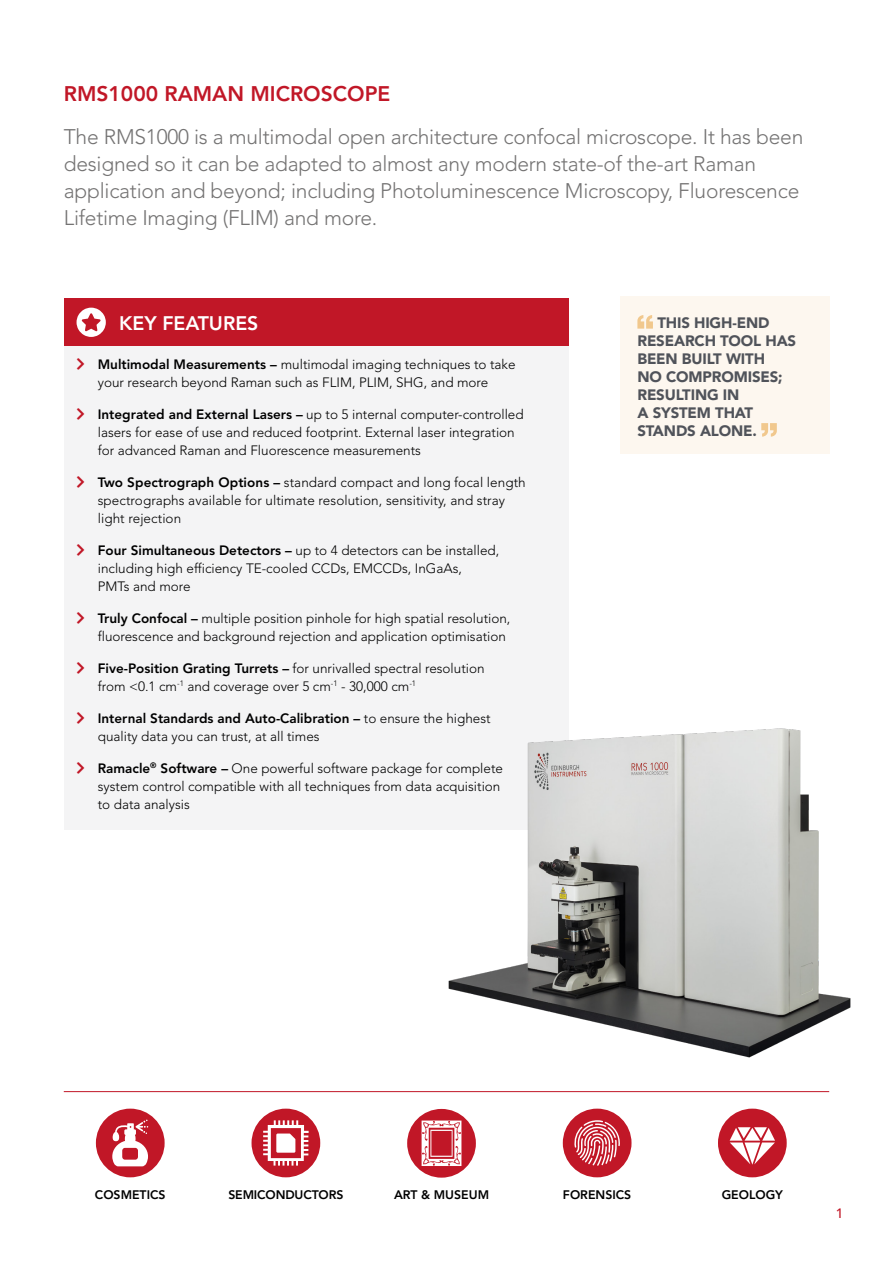
<style>
.page{position:relative;width:893px;height:1263px;background:#fff}
.page>*{position:absolute;margin:0;border:0;box-sizing:border-box;transform-origin:0 0}
.Contents_Intro{font:300 21px/27px "Avenir LT Std";letter-spacing:-.01em;color:#747373}
.Header_1{font:800 21px "Avenir LT Std";color:#c11727}
.Header_1-2{font:800 19.5px "Avenir LT Std";color:#fff}
.Body_Text{font:900 15px/18px "Avenir LT Std";letter-spacing:-.01em;color:#50535a}
.t1{font:300 13.5px/18px "Avenir LT Std";color:#000}
.t2{font:500 13.5px "Avenir LT Std";color:#c11727}
.Header_2___RED{font:800 12.3px "Avenir LT Std";color:#000}
.s1{font-weight:800}
</style>
<div class="page">
<hr style="left:64px;top:1091px;width:765px;height:1px;background:#c11727">
<div style="left:252px;top:1108px;width:68px;height:69px;background:#c11727;border-radius:50%"></div>
<svg style="left:263px;top:1120px;width:46px;height:45px"></svg>
<div style="left:718px;top:1108px;width:69px;height:69px;background:#c11727;border-radius:50%"></div>
<svg style="left:730px;top:1127px;width:45px;height:38px"></svg>
<div style="left:563px;top:1108px;width:68px;height:69px;background:#c11727;border-radius:50%"></div>
<svg style="left:574px;top:1120px;width:46px;height:46px"></svg>
<div style="left:407px;top:1109px;width:69px;height:68px;background:#c11727;border-radius:50%"></div>
<svg style="left:421px;top:1120px;width:41px;height:46px"></svg>
<div style="left:96px;top:1108px;width:69px;height:69px;background:#c11727;border-radius:50%"></div>
<svg style="left:112px;top:1119px;width:36px;height:47px"></svg>
<div style="left:64px;top:346px;width:504px;height:484px;background:#f4f4f5"></div>
<div style="left:64px;top:298px;width:504px;height:48px;background:#c11727"></div>
<svg style="left:77px;top:308px;width:29px;height:29px"></svg>
<img style="left:448px;top:710px;width:403px;height:348px">
<div style="left:620px;top:296px;width:209px;height:158px;background:#fdf7ef"></div>
<svg style="left:637px;top:315px;width:16px;height:14px"></svg>
<svg style="left:761px;top:423px;width:16px;height:14px"></svg>
<p class="Header_1" style="left:64px;top:81px;width:328px">RMS1000 RAMAN MICROSCOPE</p>
<p class="Contents_Intro" style="left:64px;top:123px;width:741px">The RMS1000 is a multimodal open architecture confocal microscope. It has been designed so it can be adapted to almost any modern state-of the-art Raman application and beyond; including Photoluminescence Microscopy, Fluorescence Lifetime Imaging (FLIM) and more.</p>
<p class="Header_1-2" style="left:119px;top:311px;width:141px">KEY FEATURES</p>
<p class="Body_Text" style="left:637px;top:313px;width:160px;text-indent:20px">THIS HIGH-END<br>RESEARCH TOOL HAS<br>BEEN BUILT WITH<br>NO COMPROMISES;<br>RESULTING IN<br>A SYSTEM THAT<br>STANDS ALONE.</p>
<p class="t1" style="left:98px;top:355px;width:419px"><span class="s1">Multimodal Measurements –</span> multimodal imaging techniques to take your research beyond Raman such as FLIM, PLIM, SHG, and more</p>
<p class="t1" style="left:98px;top:405px;width:427px"><span class="s1">Integrated and External Lasers –</span> up to 5 internal computer-controlled lasers for ease of use and reduced footprint. External laser integration for advanced Raman and Fluorescence measurements</p>
<p class="t1" style="left:98px;top:473px;width:429px"><span class="s1">Two Spectrograph Options –</span> standard compact and long focal length spectrographs available for ultimate resolution, sensitivity, and stray light rejection</p>
<p class="t1" style="left:98px;top:541px;width:403px"><span class="s1">Four Simultaneous Detectors –</span> up to 4 detectors can be installed, including high efficiency TE-cooled CCDs, EMCCDs, InGaAs,<br>PMTs and more</p>
<p class="t1" style="left:98px;top:609px;width:414px"><span class="s1">Truly Confocal –</span> multiple position pinhole for high spatial resolution, fluorescence and background rejection and application optimisation</p>
<p class="t1" style="left:98px;top:659px;width:388px"><span class="s1">Five-Position Grating Turrets –</span> for unrivalled spectral resolution from &lt;0.1 cm<sup>-1</sup> and coverage over 5 cm<sup>-1</sup> - 30,000 cm<sup>-1</sup></p>
<p class="t1" style="left:98px;top:709px;width:394px"><span class="s1">Internal Standards and Auto-Calibration –</span> to ensure the highest quality data you can trust, at all times</p>
<p class="t1" style="left:98px;top:759px;width:407px"><span class="s1">Ramacle</span><sup>®</sup> <span class="s1">Software –</span> One powerful software package for complete system control compatible with all techniques from data acquisition to data analysis</p>
<p class="Header_2___RED" style="left:95px;top:1187px;width:72px">COSMETICS</p>
<p class="Header_2___RED" style="left:228px;top:1187px;width:117px">SEMICONDUCTORS</p>
<p class="Header_2___RED" style="left:394px;top:1188px;width:97px">ART &amp; MUSEUM</p>
<p class="Header_2___RED" style="left:563px;top:1187px;width:70px">FORENSICS</p>
<p class="Header_2___RED" style="left:722px;top:1187px;width:63px">GEOLOGY</p>
<p class="t2" style="left:836px;top:1205px;width:9px">1</p>
</div>
